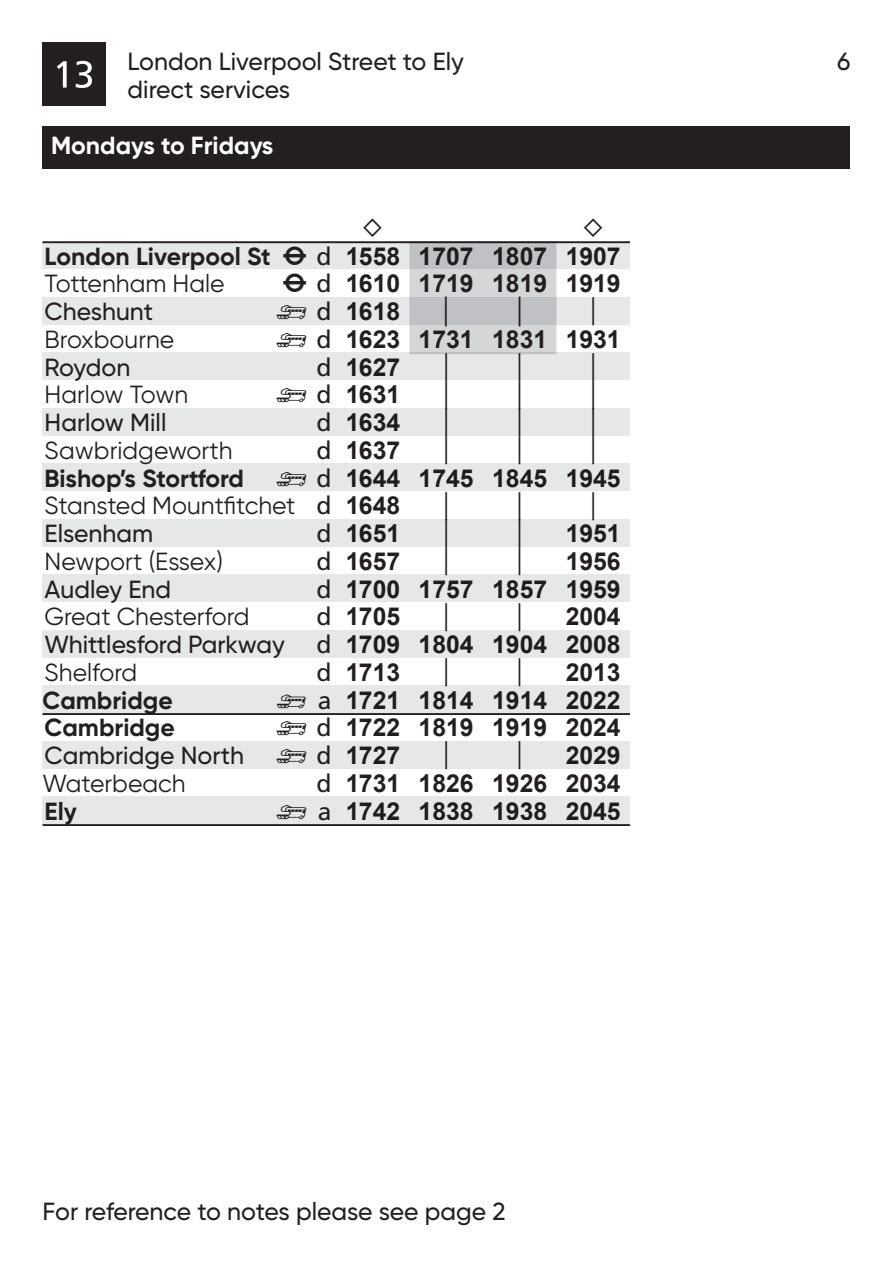
<style>
.page{position:relative;width:893px;height:1263px;background:#fff}
.page>*{position:absolute;margin:0;border:0;box-sizing:border-box;transform-origin:0 0}
.t1{font:36.75px "TIME Sfont";color:#231f20}
.t2{font:34.5px/27.8px "TIME Sfont";color:#231f20;text-align:justify}
.t3{font:700 24.75px/27.8px "Arial";color:#231f20}
.StationtintMonFri{font:500 24.75px/27.8px "Gilroy";color:#231f20}
.Station{font:24.75px "Gilroy";color:#231f20}
.StationtintMonFri-2{font:700 24.75px "Gilroy";color:#231f20}
.t4{font:700 24.75px "Gilroy";color:#fff}
.StationUnderline{font:700 24.75px "Gilroy";color:#231f20}
.Station-2{font:700 24.75px "Gilroy";color:#231f20}
.Station-3{font:24.75px "TIME Sfont";color:#231f20}
.StationtintMonFri-3{font:24.75px "TIME Sfont";color:#231f20}
.StationtintMonFri-4{font:24.75px "Frutiger LT Std";color:#231f20}
.Station-4{font:24.75px "Frutiger LT Std";color:#231f20}
.StationUnderline-2{font:24.75px "TIME Sfont";color:#231f20}
.StationUnderline-3{font:24px "TIME Sfont";color:#231f20}
.s1{font-family:"TIME Sfont";font-weight:400}
.s2{font-family:"Frutiger LT Std";font-weight:400}
.s3{font-family:"Frutiger LT Std"}
.s4{font-family:"Frutiger LT Std";font-size:24.75px}
</style>
<div class="page">
<div style="left:43px;top:126px;width:807px;height:42px;background:#231f20"></div>
<div style="left:43px;top:43px;width:63px;height:63px;background:#231f20"></div>
<svg style="left:57px;top:61px;width:35px;height:27px"></svg>
<div style="left:43px;top:241px;width:587px;height:28px;background:#e6e7e9"></div>
<div style="left:43px;top:463px;width:587px;height:28px;background:#e6e7e9"></div>
<div style="left:43px;top:297px;width:587px;height:27px;background:#e6e7e9"></div>
<div style="left:43px;top:519px;width:587px;height:27px;background:#e6e7e9"></div>
<div style="left:43px;top:352px;width:587px;height:28px;background:#e6e7e9"></div>
<div style="left:43px;top:574px;width:587px;height:28px;background:#e6e7e9"></div>
<div style="left:43px;top:408px;width:587px;height:27px;background:#e6e7e9"></div>
<div style="left:43px;top:630px;width:587px;height:27px;background:#e6e7e9"></div>
<div style="left:43px;top:685px;width:587px;height:28px;background:#e6e7e9"></div>
<div style="left:43px;top:796px;width:587px;height:28px;background:#e6e7e9"></div>
<div style="left:43px;top:741px;width:587px;height:27px;background:#e6e7e9"></div>
<hr style="left:43px;top:241px;width:587px;height:2px;background:#231f20">
<hr style="left:43px;top:713px;width:587px;height:2px;background:#231f20">
<hr style="left:43px;top:824px;width:587px;height:2px;background:#231f20">
<svg style="left:409px;top:241px;width:74px;height:28px;background:#b5b6b9"></svg>
<div style="left:409px;top:269px;width:74px;height:30px;background:#d5d6d8"></div>
<div style="left:409px;top:297px;width:74px;height:29px;background:#c0c1c5"></div>
<div style="left:409px;top:324px;width:74px;height:30px;background:#d5d6d8"></div>
<svg style="left:483px;top:241px;width:73px;height:28px;background:#b5b5b9"></svg>
<div style="left:483px;top:269px;width:73px;height:30px;background:#d5d6d8"></div>
<div style="left:483px;top:297px;width:73px;height:29px;background:#c0c1c5"></div>
<div style="left:483px;top:324px;width:73px;height:30px;background:#d5d6d8"></div>
<p class="StationtintMonFri" style="left:128px;top:48px;width:338px">London Liverpool Street to Ely direct services</p>
<p class="t4" style="left:51px;top:129px;width:224px">Mondays to Fridays</p>
<p class="StationtintMonFri-2" style="left:45px;top:240px;width:289px">London Liverpool St <span class="s1">T</span> <span class="s2">d</span></p>
<p class="Station" style="left:45px;top:269px;width:182px">Tottenham Hale</p>
<p class="Station-3" style="left:284px;top:264px;width:50px">T <span class="s3">d</span></p>
<p class="StationtintMonFri" style="left:45px;top:297px;width:110px">Cheshunt</p>
<p class="StationtintMonFri-3" style="left:276px;top:292px;width:57px">) <span class="s3">d</span></p>
<p class="Station" style="left:45px;top:324px;width:131px">Broxbourne</p>
<p class="Station-3" style="left:276px;top:320px;width:57px">) <span class="s3">d</span></p>
<p class="StationtintMonFri" style="left:45px;top:353px;width:87px">Roydon</p>
<p class="StationtintMonFri-4" style="left:317px;top:352px;width:17px">d</p>
<p class="Station" style="left:45px;top:380px;width:145px">Harlow Town</p>
<p class="Station-3" style="left:276px;top:375px;width:57px">) <span class="s3">d</span></p>
<p class="StationtintMonFri" style="left:45px;top:408px;width:123px">Harlow Mill</p>
<p class="StationtintMonFri-4" style="left:317px;top:408px;width:17px">d</p>
<p class="Station" style="left:45px;top:435px;width:190px">Sawbridgeworth</p>
<p class="Station-4" style="left:317px;top:436px;width:17px">d</p>
<p class="StationtintMonFri-2" style="left:45px;top:462px;width:201px">Bishop’s Stortford</p>
<p class="StationtintMonFri-3" style="left:276px;top:458px;width:57px">) <span class="s3">d</span></p>
<p class="Station" style="left:45px;top:491px;width:289px">Stansted Mountfitchet <span class="s3">d</span></p>
<p class="StationtintMonFri" style="left:45px;top:519px;width:110px">Elsenham</p>
<p class="StationtintMonFri-4" style="left:317px;top:519px;width:17px">d</p>
<p class="Station" style="left:45px;top:546px;width:180px">Newport (Essex)</p>
<p class="Station-4" style="left:317px;top:547px;width:17px">d</p>
<p class="StationtintMonFri" style="left:45px;top:575px;width:128px">Audley End</p>
<p class="StationtintMonFri-4" style="left:317px;top:574px;width:17px">d</p>
<p class="Station" style="left:45px;top:602px;width:206px">Great Chesterford</p>
<p class="Station-4" style="left:317px;top:602px;width:17px">d</p>
<p class="StationtintMonFri" style="left:45px;top:630px;width:242px">Whittlesford Parkway</p>
<p class="StationtintMonFri-4" style="left:317px;top:630px;width:17px">d</p>
<p class="Station" style="left:45px;top:657px;width:94px">Shelford</p>
<p class="Station-4" style="left:317px;top:658px;width:17px">d</p>
<p class="StationUnderline" style="left:43px;top:684px;width:132px">Cambridge</p>
<p class="StationUnderline-3" style="left:277px;top:681px;width:56px">) <span class="s4">a</span></p>
<p class="Station-2" style="left:45px;top:712px;width:132px">Cambridge</p>
<p class="Station-3" style="left:276px;top:708px;width:57px">) <span class="s3">d</span></p>
<p class="StationtintMonFri" style="left:45px;top:741px;width:201px">Cambridge North</p>
<p class="StationtintMonFri-3" style="left:276px;top:736px;width:57px">) <span class="s3">d</span></p>
<p class="Station" style="left:43px;top:768px;width:145px">Waterbeach</p>
<p class="Station-4" style="left:317px;top:769px;width:17px">d</p>
<p class="StationUnderline" style="left:45px;top:795px;width:34px">Ely</p>
<p class="StationUnderline-2" style="left:276px;top:791px;width:57px">) <span class="s3">a</span></p>
<p class="StationUnderline-2" style="left:363px;top:209px;width:20px">]</p>
<p class="t3" style="left:345px;top:243px;width:57px;text-align:justify">1558<br>1610<br>1618<br>1623<br>1627<br>1631<br>1634<br>1637<br>1644<br>1648<br>1651<br>1657<br>1700<br>1705<br>1709<br>1713<br>1721<br>1722<br>1727<br>1731<br>1742</p>
<p class="t3" style="left:419px;top:243px;width:57px">1707<br>1719</p>
<h1 class="t1" style="left:445px;top:281px;width:4px">C</h1>
<p class="t3" style="left:419px;top:326px;width:57px">1731</p>
<h2 class="t2" style="left:445px;top:349px;width:4px">C C C C</h2>
<p class="t3" style="left:419px;top:465px;width:57px">1745</p>
<h2 class="t2" style="left:445px;top:488px;width:4px">C C C</h2>
<p class="t3" style="left:419px;top:576px;width:57px">1757</p>
<h2 class="t2" style="left:445px;top:599px;width:4px">C</h2>
<p class="t3" style="left:419px;top:631px;width:57px">1804</p>
<h2 class="t2" style="left:445px;top:654px;width:4px">C</h2>
<p class="t3" style="left:419px;top:687px;width:57px">1814<br>1819</p>
<h2 class="t2" style="left:445px;top:737px;width:4px">C</h2>
<p class="t3" style="left:419px;top:770px;width:57px">1826<br>1838</p>
<p class="t3" style="left:492px;top:243px;width:57px">1807<br>1819</p>
<h1 class="t1" style="left:518px;top:281px;width:4px">C</h1>
<p class="t3" style="left:492px;top:326px;width:57px">1831</p>
<h2 class="t2" style="left:519px;top:349px;width:4px">C C C C</h2>
<p class="t3" style="left:492px;top:465px;width:57px">1845</p>
<h2 class="t2" style="left:519px;top:488px;width:4px">C C C</h2>
<p class="t3" style="left:492px;top:576px;width:57px">1857</p>
<h2 class="t2" style="left:519px;top:599px;width:4px">C</h2>
<p class="t3" style="left:492px;top:631px;width:57px">1904</p>
<h2 class="t2" style="left:519px;top:654px;width:4px">C</h2>
<p class="t3" style="left:492px;top:687px;width:57px">1914<br>1919</p>
<h2 class="t2" style="left:519px;top:737px;width:4px">C</h2>
<p class="t3" style="left:492px;top:770px;width:57px">1926<br>1938</p>
<p class="StationUnderline-2" style="left:584px;top:209px;width:20px">]</p>
<p class="t3" style="left:566px;top:243px;width:57px">1907<br>1919</p>
<h2 class="t2" style="left:592px;top:293px;width:4px">C</h2>
<p class="t3" style="left:566px;top:326px;width:57px">1931</p>
<h2 class="t2" style="left:592px;top:349px;width:4px">C C C C</h2>
<p class="t3" style="left:566px;top:465px;width:57px">1945</p>
<h2 class="t2" style="left:592px;top:488px;width:4px">C</h2>
<p class="t3" style="left:566px;top:520px;width:57px;text-align:justify">1951<br>1956<br>1959<br>2004<br>2008<br>2013<br>2022<br>2024<br>2029<br>2034<br>2045</p>
<p class="StationtintMonFri" style="left:43px;top:1198px;width:464px">For reference to notes please see page 2</p>
<p class="StationtintMonFri" style="left:837px;top:48px;width:15px">6</p>
</div>
